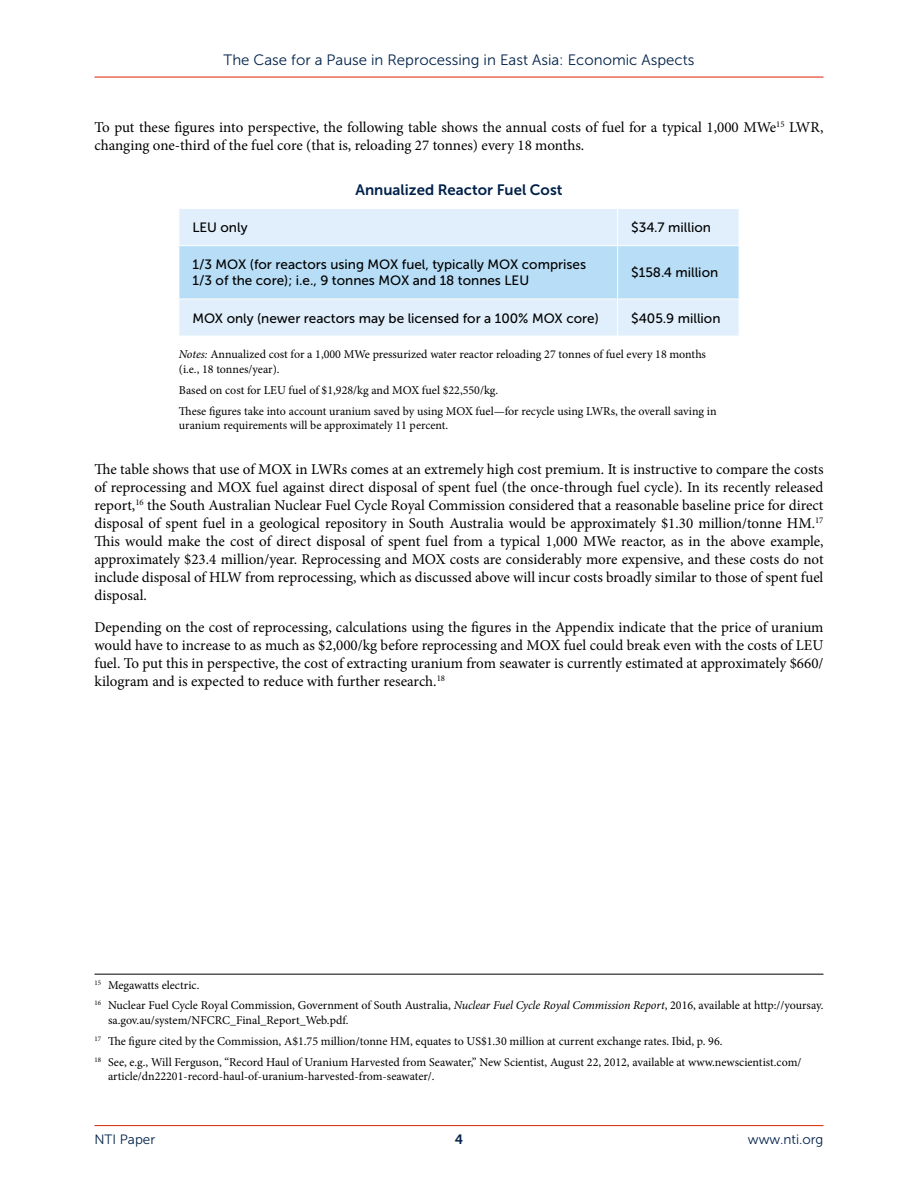
<style>
.page{position:relative;width:918px;height:1188px;background:#fff}
.page>*{position:absolute;margin:0;border:0;box-sizing:border-box;transform-origin:0 0}
.t1{font:15px/18px "Minion Pro";color:#000;text-align:justify}
.t2{font:15px "Museo Sans 300";color:#00214a}
.t3{font:15px "Museo Sans 700";color:#00214a}
.t4{font:13.5px/16.2px "Museo Sans 500";color:#000}
.t5{font:13.5px "Museo Sans 300";color:#00214a}
.t6{font:13.5px "Museo Sans 700";color:#00214a}
.t7{font:12px/20.9px "Minion Pro";color:#000}
.s1{font-style:italic}
</style>
<div class="page">
<hr style="left:94px;top:1125px;width:730px;height:1px;background:#de3a1c">
<hr style="left:94px;top:76px;width:730px;height:2px;background:#de3a1c">
<div style="left:179px;top:209px;width:560px;height:127px;background:#e0effb"></div>
<div style="left:179px;top:246px;width:560px;height:53px;background:#b8ddf6"></div>
<hr style="left:617px;top:209px;width:1px;height:36px;background:#fff">
<hr style="left:178px;top:245px;width:440px;height:1px;background:#fff">
<hr style="left:618px;top:245px;width:122px;height:1px;background:#fff">
<hr style="left:617px;top:246px;width:1px;height:53px;background:#fff">
<hr style="left:178px;top:299px;width:440px;height:1px;background:#fff">
<hr style="left:618px;top:299px;width:122px;height:1px;background:#fff">
<hr style="left:617px;top:299px;width:1px;height:37px;background:#fff">
<hr style="left:94px;top:974px;width:730px;height:1px;background:#000">
<p class="t2" style="left:224px;top:52px;width:472px">The Case for a Pause in Reprocessing in East Asia: Economic Aspects</p>
<p class="t1" style="left:94px;top:119px;width:731px">To put these figures into perspective, the following table shows the annual costs of fuel for a typical 1,000 MWe<sup>15</sup> LWR, changing one-third of the fuel core (that is, reloading 27 tonnes) every 18 months.</p>
<p class="t3" style="left:356px;top:182px;width:208px">Annualized Reactor Fuel Cost</p>
<p class="t4" style="left:192px;top:219px;width:57px">LEU only</p>
<p class="t4" style="left:631px;top:219px;width:81px">$34.7 million</p>
<p class="t4" style="left:192px;top:257px;width:395px">1/3 MOX (for reactors using MOX fuel, typically MOX comprises<br>1/3 of the core); i.e., 9 tonnes MOX and 18 tonnes LEU</p>
<p class="t4" style="left:631px;top:265px;width:89px">$158.4 million</p>
<p class="t4" style="left:192px;top:310px;width:408px">MOX only (newer reactors may be licensed for a 100% MOX core)</p>
<p class="t4" style="left:631px;top:310px;width:91px">$405.9 million</p>
<p class="t7" style="left:179px;top:347px;width:529px;line-height:14.4px"><span class="s1">Notes:</span> Annualized cost for a 1,000 MWe pressurized water reactor reloading 27 tonnes of fuel every 18 months (i.e., 18 tonnes/year).</p>
<p class="t7" style="left:179px;top:380px;width:539px">Based on cost for LEU fuel of $1,928/kg and MOX fuel $22,550/kg.<br>These figures take into account uranium saved by using MOX fuel—for recycle using LWRs, the overall saving in</p>
<p class="t7" style="left:179px;top:415px;width:271px">uranium requirements will be approximately 11 percent.</p>
<p class="t1" style="left:94px;top:461px;width:731px">The table shows that use of MOX in LWRs comes at an extremely high cost premium. It is instructive to compare the costs of reprocessing and MOX fuel against direct disposal of spent fuel (the once-through fuel cycle). In its recently released report,<sup>16</sup> the South Australian Nuclear Fuel Cycle Royal Commission considered that a reasonable baseline price for direct disposal of spent fuel in a geological repository in South Australia would be approximately $1.30 million/tonne HM.<sup>17<br></sup>This would make the cost of direct disposal of spent fuel from a typical 1,000 MWe reactor, as in the above example, approximately $23.4 million/year. Reprocessing and MOX costs are considerably more expensive, and these costs do not include disposal of HLW from reprocessing, which as discussed above will incur costs broadly similar to those of spent fuel disposal.</p>
<p class="t1" style="left:94px;top:618px;width:731px">Depending on the cost of reprocessing, calculations using the figures in the Appendix indicate that the price of uranium would have to increase to as much as $2,000/kg before reprocessing and MOX fuel could break even with the costs of LEU fuel. To put this in perspective, the cost of extracting uranium from seawater is currently estimated at approximately $660/ kilogram and is expected to reduce with further research.<sup>18</sup></p>
<p class="t7" style="left:94px;top:974px;width:730px"><sup>15</sup> Megawatts electric.<br><sup>16</sup> Nuclear Fuel Cycle Royal Commission, Government of South Australia, <span class="s1">Nuclear Fuel Cycle Royal Commission Report</span>, 2016, available at http://yoursay.</p>
<p class="t7" style="left:94px;top:1010px;width:708px;text-indent:14px">sa.gov.au/system/NFCRC_Final_Report_Web.pdf.<br><sup>17</sup> The figure cited by the Commission, A$1.75 million/tonne HM, equates to US$1.30 million at current exchange rates. Ibid, p. 96.<br><sup>18</sup> See, e.g., Will Ferguson, “Record Haul of Uranium Harvested from Seawater,” New Scientist, August 22, 2012, available at www.newscientist.com/</p>
<p class="t7" style="left:108px;top:1066px;width:328px">article/dn22201-record-haul-of-uranium-harvested-from-seawater/.</p>
<p class="t5" style="left:94px;top:1132px;width:62px">NTI Paper</p>
<p class="t6" style="left:455px;top:1132px;width:10px">4</p>
<p class="t5" style="left:748px;top:1132px;width:77px">www.nti.org</p>
</div>
